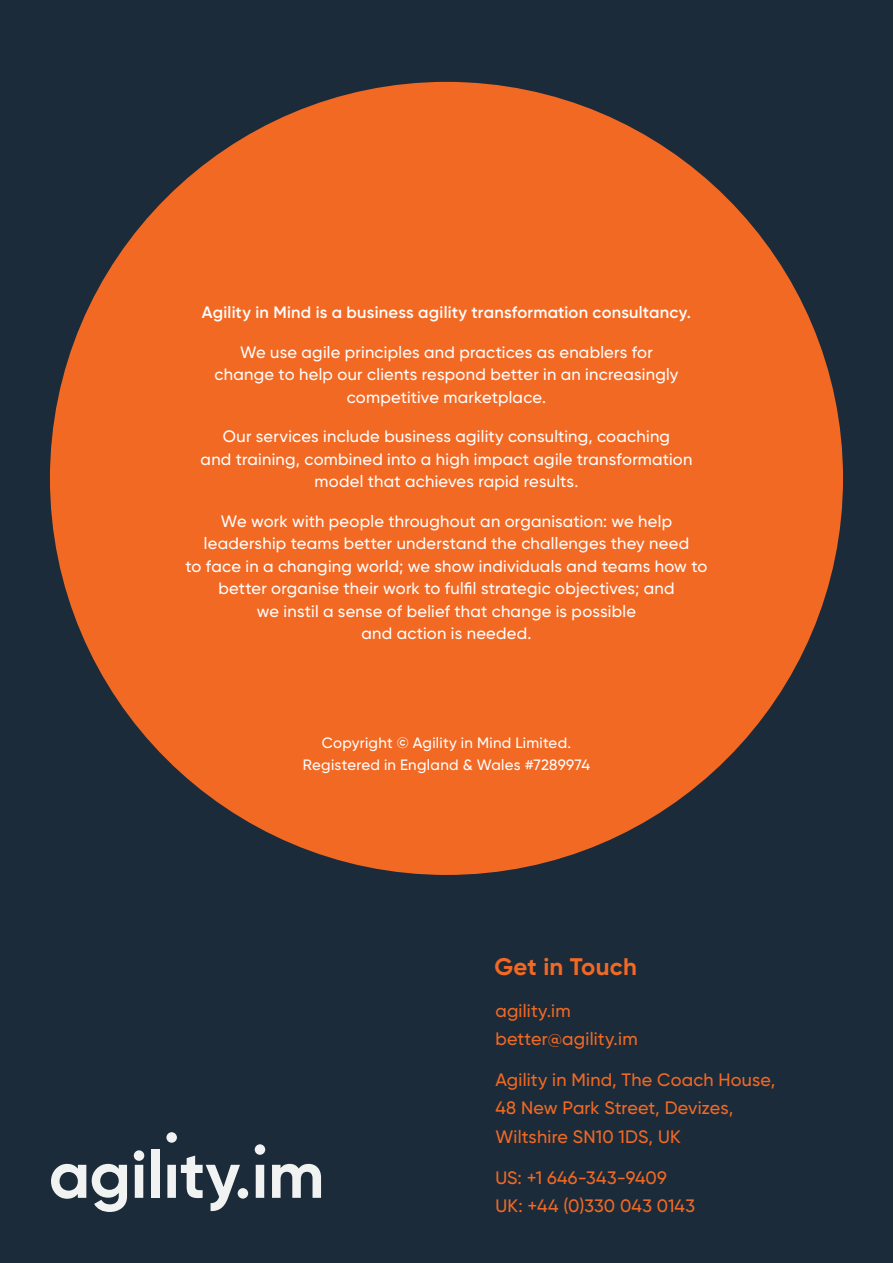
<style>
.page{position:relative;width:893px;height:1263px;background:#1c2b39}
.page>*{position:absolute;margin:0;border:0;box-sizing:border-box;transform-origin:0 0}
.t1{font:700 24px "Gilroy";letter-spacing:.01em;color:#f26924}
.t2{font:500 18px "Gilroy";letter-spacing:.01em;color:#f26924}
.t3{font:500 16.5px/22.5px "Gilroy";letter-spacing:.015em;color:#fff;text-align:center}
.t4{font:600 16.5px "Gilroy";letter-spacing:.015em;color:#fff}
.t5{font:500 15px "Gilroy";letter-spacing:.02em;color:#fff}
</style>
<div class="page">
<svg style="left:51px;top:1164px;width:35px;height:35px"></svg>
<svg style="left:92px;top:1164px;width:35px;height:48px"></svg>
<svg style="left:134px;top:1150px;width:10px;height:48px"></svg>
<div style="left:151px;top:1149px;width:9px;height:49px;background:#f1f3f2"></div>
<svg style="left:166px;top:1132px;width:74px;height:79px"></svg>
<svg style="left:255px;top:1144px;width:10px;height:54px"></svg>
<svg style="left:272px;top:1164px;width:49px;height:34px"></svg>
<div style="left:238px;top:1188px;width:10px;height:10px;background:#f1f3f2;border-radius:50%"></div>
<div style="left:50px;top:82px;width:793px;height:793px;background:#f26924;border-radius:50%"></div>
<p class="t4" style="left:202px;top:302px;width:490px">Agility in Mind is a business agility transformation consultancy.</p>
<p class="t3" style="left:215px;top:341px;width:465px">We use agile principles and practices as enablers for change to help our clients respond better in an increasingly competitive marketplace.</p>
<p class="t3" style="left:201px;top:425px;width:493px">Our services include business agility consulting, coaching<br>and training, combined into a high impact agile transformation model that achieves rapid results.</p>
<p class="t3" style="left:186px;top:510px;width:523px">We work with people throughout an organisation: we help leadership teams better understand the challenges they need<br>to face in a changing world; we show individuals and teams how to better organise their work to fulfil strategic objectives; and<br>we instil a sense of belief that change is possible<br>and action is needed.</p>
<p class="t5" style="left:322px;top:733px;width:251px">Copyright © Agility in Mind Limited.</p>
<p class="t5" style="left:303px;top:756px;width:289px">Registered in England &amp; Wales #7289974</p>
<p class="t1" style="left:494px;top:951px;width:144px">Get in Touch</p>
<p class="t2" style="left:495px;top:999px;width:77px">agility.im</p>
<p class="t2" style="left:495px;top:1028px;width:144px">better@agility.im</p>
<p class="t2" style="left:495px;top:1069px;width:282px">Agility in Mind, The Coach House,</p>
<p class="t2" style="left:495px;top:1097px;width:239px">48 New Park Street, Devizes,</p>
<p class="t2" style="left:495px;top:1125px;width:187px">Wiltshire SN10 1DS, UK</p>
<p class="t2" style="left:495px;top:1166px;width:173px">US: +1 646-343-9409</p>
<p class="t2" style="left:495px;top:1194px;width:201px">UK: +44 (0)330 043 0143</p>
</div>
